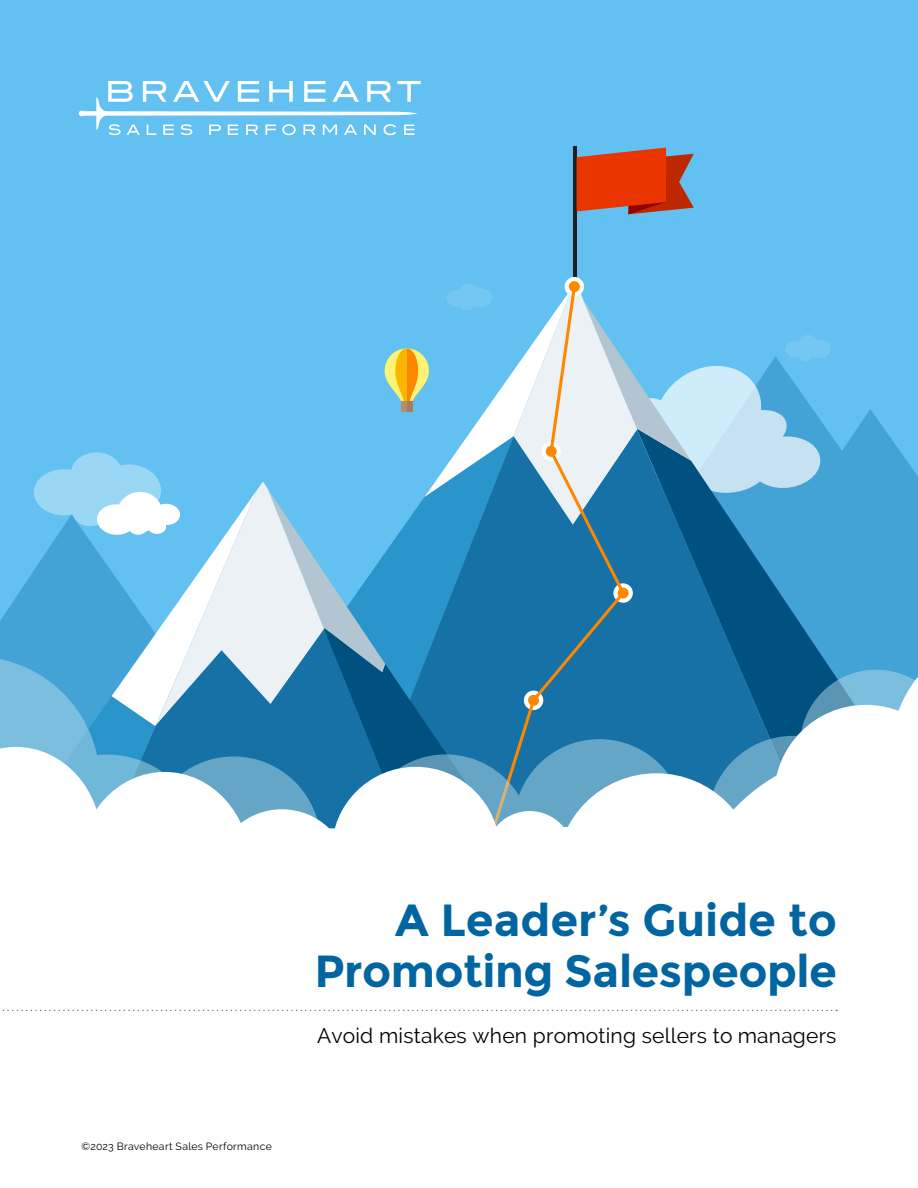
<style>
.page{position:relative;width:918px;height:1188px;background:#fff}
.page>*{position:absolute;margin:0;border:0;box-sizing:border-box;transform-origin:0 0}
.B_Black_Subhead{font:700 45px/51px "Montserrat";letter-spacing:-.01em;color:#0065a1;text-align:right}
.Call_Out{font:21px "Raleway";letter-spacing:.01em;color:#000}
.B_Body{font:10.5px "Raleway";letter-spacing:.03em;color:#000}
</style>
<div class="page">
<div style="left:0;top:0;width:918px;height:1121px;background:#62c1f0"></div>
<hr style="left:573px;top:147px;width:4px;height:150px;background:#231f20">
<svg style="left:577px;top:148px;width:117px;height:66px"></svg>
<svg style="left:0;top:276px;width:918px;height:549px"></svg>
<div style="left:0;top:825px;width:918px;height:296px;background:#fff"></div>
<svg style="left:79px;top:81px;width:342px;height:54px"></svg>
<svg style="left:0;top:1010px;width:837px;height:1px"></svg>
<p class="B_Body" style="left:81px;top:1140px;width:192px">©2023 Braveheart Sales Performance</p>
<p class="B_Black_Subhead" style="left:314px;top:895px;width:524px">A Leader’s Guide to<br>Promoting Salespeople</p>
<p class="Call_Out" style="left:317px;top:1024px;width:521px">Avoid mistakes when promoting sellers to managers</p>
</div>
